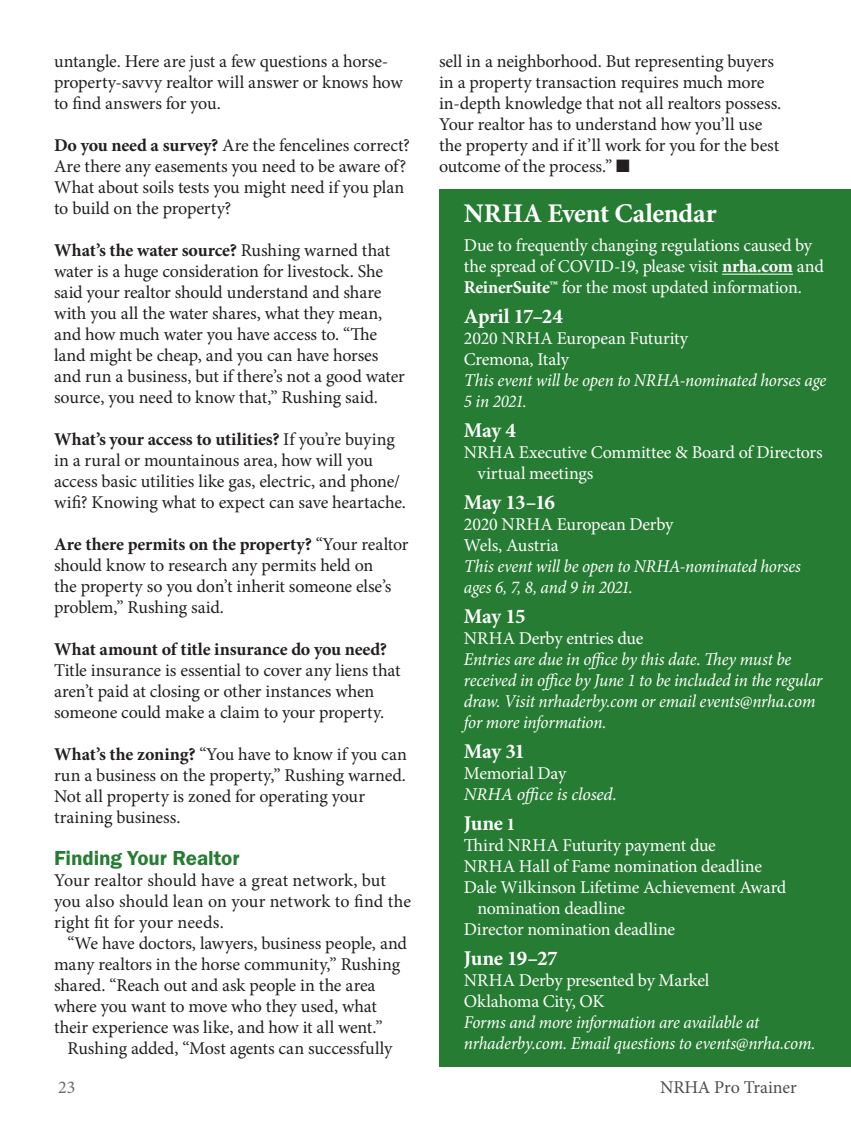
<style>
.page{position:relative;width:851px;height:1134px;background:#fff}
.page>*{position:absolute;margin:0;border:0;box-sizing:border-box;transform-origin:0 0}
.t1{font:700 27px "Minion Pro";letter-spacing:-.01em;color:#fff}
.t2{font:700 21px "Minion Pro";letter-spacing:-.025em;color:#fff}
.t3{font:21px "Franklin Gothic URW Dem";letter-spacing:-.005em;color:#257c32}
.t4{font:18px/21px "Minion Pro";letter-spacing:-.01em;color:#231f20}
.t5{font:18px/21px "Minion Pro";letter-spacing:-.015em;color:#fff}
.t6{font:italic 18px/21px "Minion Pro";letter-spacing:-.015em;color:#fff;scale:.95 1}
.t7{font:italic 18px/21px "Minion Pro";letter-spacing:-.015em;color:#fff}
.t8{font:700 18px "Minion Pro";letter-spacing:-.01em;color:#231f20}
.t9{font:18px "Minion Pro";letter-spacing:-.005em;color:#4d4d4f}
.t10{font:18px "Minion Pro";color:#696a6c}
.s1{font-weight:700}
.s2{font-size:18px}
</style>
<div class="page">
<div style="left:439px;top:189px;width:411px;height:877px;background:#257c32"></div>
<hr style="left:722px;top:274px;width:71px;height:1px;background:#fff">
<p class="t4" style="left:54px;top:51px;width:350px">untangle. Here are just a few questions a horse&shy;property-savvy realtor will answer or knows how to find answers for you.</p>
<p class="t4" style="left:54px;top:135px;width:357px"><span class="s1">Do you need a survey?</span> Are the fencelines correct?<br>Are there any easements you need to be aware of?<br>What about soils tests you might need if you plan to build on the property?</p>
<p class="t4" style="left:54px;top:240px;width:352px"><span class="s1">What’s the water source?</span> Rushing warned that water is a huge consideration for livestock. She said your realtor should understand and share with you all the water shares, what they mean, and how much water you have access to. “The land might be cheap, and you can have horses and run a business, but if there’s not a good water source, you need to know that,” Rushing said.</p>
<p class="t4" style="left:54px;top:429px;width:353px"><span class="s1">What’s your access to utilities?</span> If you’re buying in a rural or mountainous area, how will you access basic utilities like gas, electric, and phone/ wifi? Knowing what to expect can save heartache.</p>
<p class="t4" style="left:54px;top:534px;width:356px"><span class="s1">Are there permits on the property?</span> “Your realtor should know to research any permits held on<br>the property so you don’t inherit someone else’s problem,” Rushing said.</p>
<p class="t8" style="left:54px;top:637px;width:334px">What amount of title insurance do you need?</p>
<p class="t4" style="left:54px;top:660px;width:348px">Title insurance is essential to cover any liens that aren’t paid at closing or other instances when someone could make a claim to your property.</p>
<p class="t4" style="left:54px;top:744px;width:354px"><span class="s1">What’s the zoning?</span> “You have to know if you can run a business on the property,” Rushing warned.<br>Not all property is zoned for operating your training business.</p>
<p class="t3" style="left:54px;top:845px;width:187px">Finding Your Realtor</p>
<p class="t4" style="left:54px;top:870px;width:358px">Your realtor should have a great network, but you also should lean on your network to find the right fit for your needs.</p>
<p class="t4" style="left:54px;top:933px;width:354px;text-indent:14px">“We have doctors, lawyers, business people, and many realtors in the horse community,” Rushing shared. “Reach out and ask people in the area where you want to move who they used, what their experience was like, and how it all went.”</p>
<p class="t4" style="left:68px;top:1038px;width:326px">Rushing added, “Most agents can successfully</p>
<p class="t4" style="left:439px;top:51px;width:344px">sell in a neighborhood. But representing buyers in a property transaction requires much more in-depth knowledge that not all realtors possess.<br>Your realtor has to understand how you’ll use the property and if it’ll work for you for the best outcome of the process.” ■</p>
<h1 class="t1" style="left:464px;top:194px;width:254px">NRHA Event Calendar</h1>
<p class="t5" style="left:464px;top:235px;width:361px">Due to frequently changing regulations caused by the spread of COVID-19, please visit <span class="s1">nrha.com</span> and<br><span class="s1">ReinerSuite™</span> for the most updated information.</p>
<p class="t2" style="left:464px;top:302px;width:101px">April 17–24</p>
<p class="t5" style="left:464px;top:328px;width:226px">2020 NRHA European Futurity<br>Cremona, Italy</p>
<p class="t7" style="left:464px;top:370px;width:364px">This event will be open to NRHA-nominated horses age<br>5 in 2021.</p>
<p class="t2" style="left:464px;top:416px;width:53px">May 4</p>
<p class="t5" style="left:477px;top:442px;width:347px;text-indent:-14px">NRHA Executive Committee &amp; Board of Directors virtual meetings</p>
<p class="t2" style="left:464px;top:488px;width:93px">May 13–16</p>
<p class="t5" style="left:464px;top:514px;width:211px">2020 NRHA European Derby<br>Wels, Austria</p>
<p class="t7" style="left:464px;top:556px;width:338px">This event will be open to NRHA-nominated horses ages 6, 7, 8, and 9 in 2021.</p>
<p class="t2" style="left:464px;top:602px;width:63px">May 15</p>
<p class="t5" style="left:464px;top:628px;width:181px">NRHA Derby entries due</p>
<p class="t6" style="left:464px;top:649px;width:379px">Entries are due in office by this date. They must be received in office by June 1 to be included in the regular draw. Visit nrhaderby.com or email events@nrha.com for more information.</p>
<p class="t2" style="left:464px;top:737px;width:63px">May 31</p>
<p class="t5" style="left:464px;top:763px;width:104px">Memorial Day</p>
<p class="t7" style="left:464px;top:784px;width:155px">NRHA office is closed.</p>
<p class="t2" style="left:464px;top:809px;width:53px">June <span class="s2">1</span></p>
<p class="t5" style="left:464px;top:835px;width:253px">Third NRHA Futurity payment due</p>
<p class="t5" style="left:464px;top:856px;width:299px">NRHA Hall of Fame nomination deadline</p>
<p class="t5" style="left:464px;top:877px;width:324px">Dale Wilkinson Lifetime Achievement Award</p>
<p class="t5" style="left:477px;top:898px;width:149px">nomination deadline</p>
<p class="t5" style="left:464px;top:919px;width:213px">Director nomination deadline</p>
<p class="t2" style="left:464px;top:944px;width:95px">June 19–27</p>
<p class="t5" style="left:464px;top:970px;width:247px">NRHA Derby presented by Markel<br>Oklahoma City, OK</p>
<p class="t6" style="left:464px;top:1012px;width:372px">Forms and more information are available at nrhaderby.com. Email questions to events@nrha.com.</p>
<p class="t10" style="left:58px;top:1075px;width:19px">23</p>
<p class="t9" style="left:660px;top:1075px;width:138px">NRHA Pro Trainer</p>
</div>
